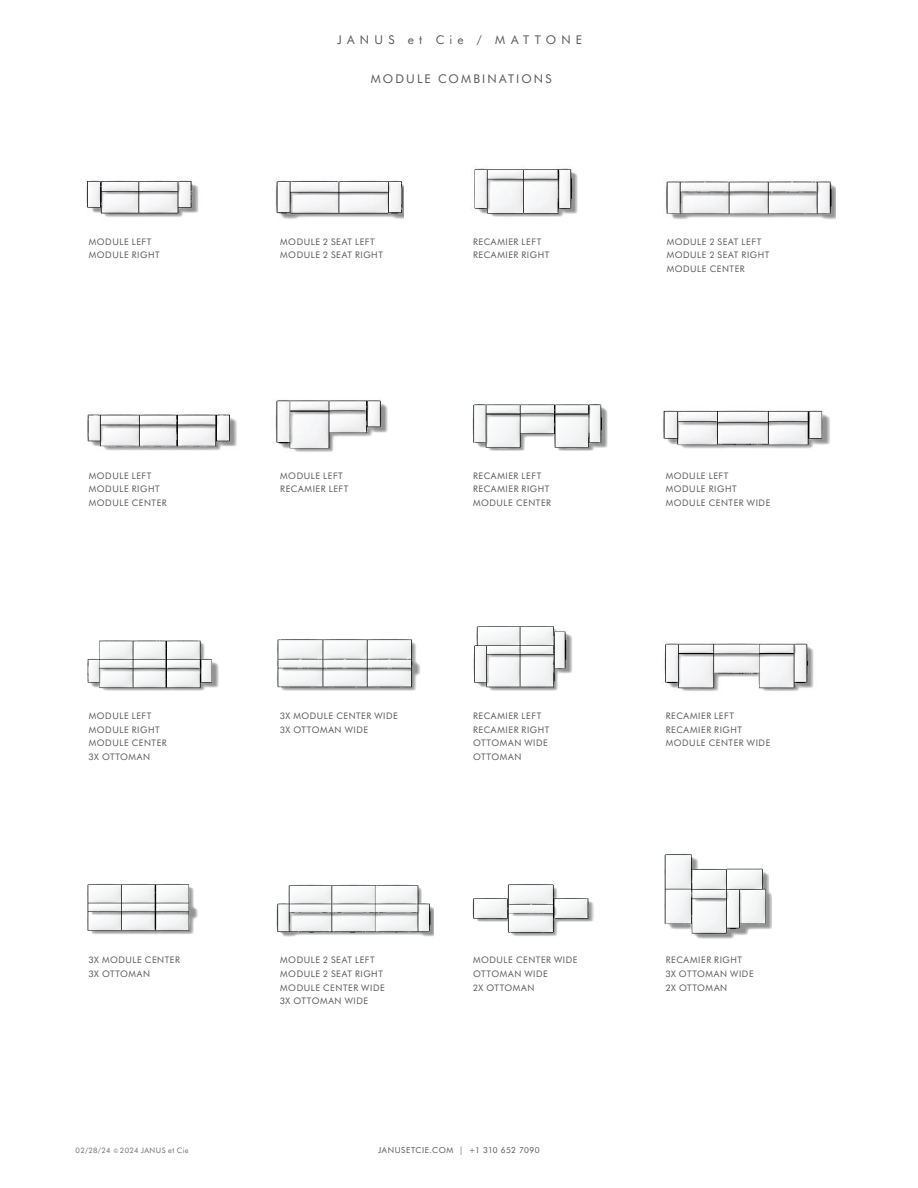
<style>
.page{position:relative;width:918px;height:1188px;background:#fff}
.page>*{position:absolute;margin:0;border:0;box-sizing:border-box;transform-origin:0 0}
.t1{font:12px "Futura BT";letter-spacing:.435em;color:#58595b}
.t2{font:12px "Futura BT";letter-spacing:.185em;color:#58595b}
.t3{font:9px/13.5px "Futura BT";letter-spacing:.06em;color:#58595b}
.t4{font:8.25px "Futura BT";letter-spacing:.065em;color:#58595b}
.t5{font:7.5px "Futura BT";letter-spacing:.05em;color:#6d6e71}
.s1{font-size:6px}
.s2{font-size:8.55px}
</style>
<div class="page">
<img style="left:86px;top:180px;width:113px;height:37px">
<img style="left:87px;top:412px;width:150px;height:39px">
<img style="left:275px;top:180px;width:128px;height:39px">
<img style="left:665px;top:179px;width:171px;height:40px">
<img style="left:471px;top:168px;width:107px;height:49px">
<img style="left:275px;top:400px;width:113px;height:52px">
<img style="left:663px;top:410px;width:167px;height:39px">
<img style="left:663px;top:641px;width:151px;height:50px">
<img style="left:87px;top:640px;width:132px;height:51px">
<img style="left:87px;top:884px;width:111px;height:50px">
<img style="left:276px;top:884px;width:158px;height:53px">
<img style="left:277px;top:639px;width:143px;height:52px">
<img style="left:472px;top:404px;width:136px;height:47px">
<img style="left:472px;top:884px;width:122px;height:52px">
<img style="left:473px;top:626px;width:99px;height:65px">
<img style="left:664px;top:854px;width:108px;height:85px">
<h1 class="t1" style="left:337px;top:31px;width:246px">JANUS et Cie / MATTONE</h1>
<h1 class="t2" style="left:371px;top:70px;width:182px">MODULE COMBINATIONS</h1>
<p class="t3" style="left:89px;top:234px;width:72px">MODULE LEFT<br>MODULE RIGHT</p>
<p class="t3" style="left:280px;top:234px;width:104px">MODULE 2 SEAT LEFT<br>MODULE 2 SEAT RIGHT</p>
<p class="t3" style="left:473px;top:234px;width:78px">RECAMIER LEFT<br>RECAMIER RIGHT</p>
<p class="t3" style="left:667px;top:234px;width:104px">MODULE 2 SEAT LEFT<br>MODULE 2 SEAT RIGHT<br>MODULE CENTER</p>
<p class="t3" style="left:89px;top:468px;width:79px">MODULE LEFT<br>MODULE RIGHT<br>MODULE CENTER</p>
<p class="t3" style="left:280px;top:468px;width:70px">MODULE LEFT<br>RECAMIER LEFT</p>
<p class="t3" style="left:473px;top:468px;width:79px">RECAMIER LEFT<br>RECAMIER RIGHT<br>MODULE CENTER</p>
<p class="t3" style="left:666px;top:468px;width:106px">MODULE LEFT<br>MODULE RIGHT<br>MODULE CENTER WIDE</p>
<p class="t3" style="left:89px;top:709px;width:79px">MODULE LEFT<br>MODULE RIGHT<br>MODULE CENTER<br>3X OTTOMAN</p>
<p class="t3" style="left:280px;top:709px;width:119px">3X MODULE CENTER WIDE<br>3X OTTOMAN WIDE</p>
<p class="t3" style="left:473px;top:709px;width:78px">RECAMIER LEFT<br>RECAMIER RIGHT<br>OTTOMAN WIDE<br>OTTOMAN</p>
<p class="t3" style="left:666px;top:709px;width:106px">RECAMIER LEFT<br>RECAMIER RIGHT<br>MODULE CENTER WIDE</p>
<p class="t3" style="left:89px;top:953px;width:93px">3X MODULE CENTER<br>3X OTTOMAN</p>
<p class="t3" style="left:280px;top:953px;width:106px">MODULE 2 SEAT LEFT<br>MODULE 2 SEAT RIGHT<br>MODULE CENTER WIDE<br>3X OTTOMAN WIDE</p>
<p class="t3" style="left:473px;top:953px;width:106px">MODULE CENTER WIDE<br>OTTOMAN WIDE<br>2X OTTOMAN</p>
<p class="t3" style="left:666px;top:953px;width:89px">RECAMIER RIGHT<br>3X OTTOMAN WIDE<br>2X OTTOMAN</p>
<p class="t5" style="left:76px;top:1145px;width:115px">02/28/24 <span class="s1">©</span> 2024 JANUS et Cie</p>
<p class="t4" style="left:378px;top:1145px;width:163px">JANUSETCIE.COM <span class="s2">|</span> +1 310 652 7090</p>
</div>
